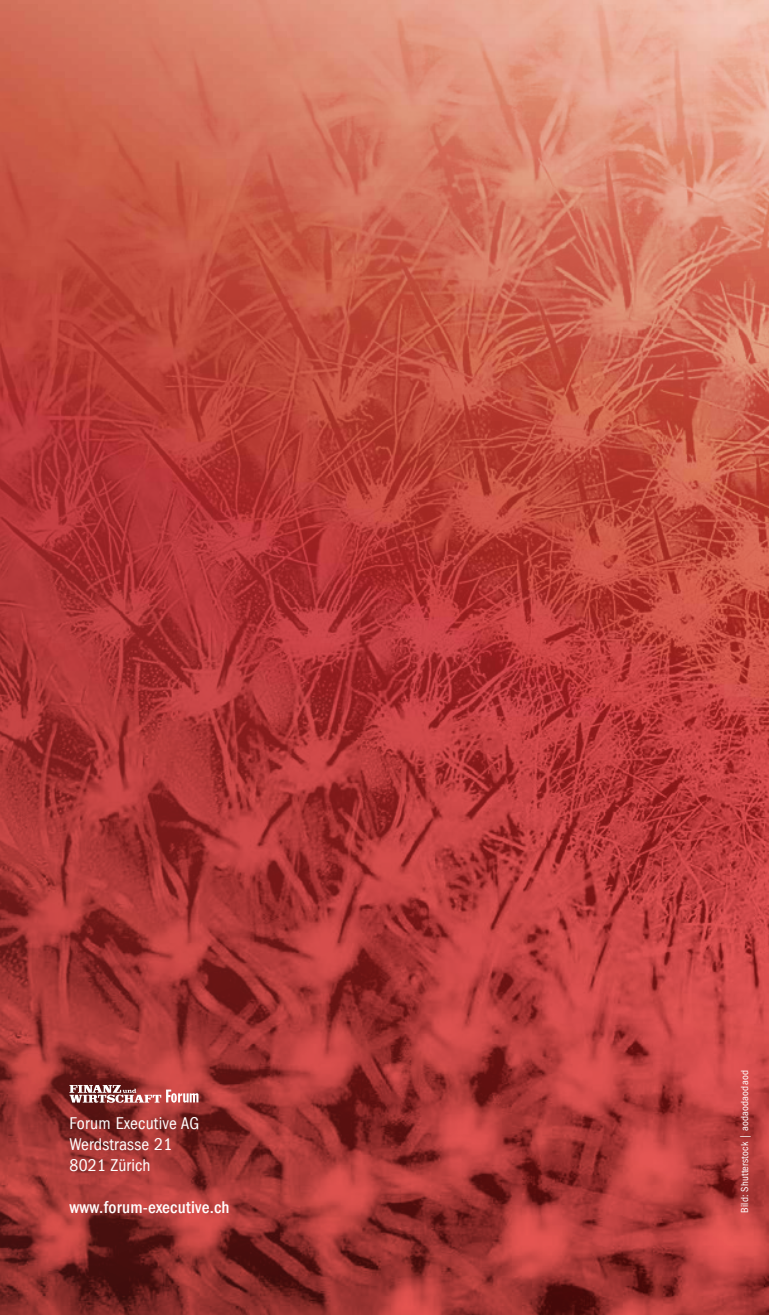
<style>
.page{position:relative;width:769px;height:1315px;background:#fff}
.page>*{position:absolute;margin:0;border:0;box-sizing:border-box;transform-origin:0 0}
.t1{font:condensed 17.5px/21px "FAZ Franklin Gothic";letter-spacing:.015em;color:#fff}
.t2{font:500 condensed 17.5px "FAZ Franklin Gothic";letter-spacing:.015em;color:#fff}
.t3{font:condensed 10.5px "FAZ Franklin Gothic";letter-spacing:.015em;color:#fff}
</style>
<div class="page">
<img style="left:0;top:0;width:769px;height:1315px">
<svg style="left:69px;top:1085px;width:129px;height:17px"></svg>
<p class="t1" style="left:69px;top:1112px;width:131px">Forum Executive AG<br>Werdstrasse 21<br>8021 Zürich</p>
<p class="t2" style="left:69px;top:1196px;width:162px">www.forum-executive.ch</p>
<p class="t3" style="left:739px;top:1212px;width:144px;rotate:-90deg">Bild: Shutterstock | aodaodaodaod</p>
</div>
